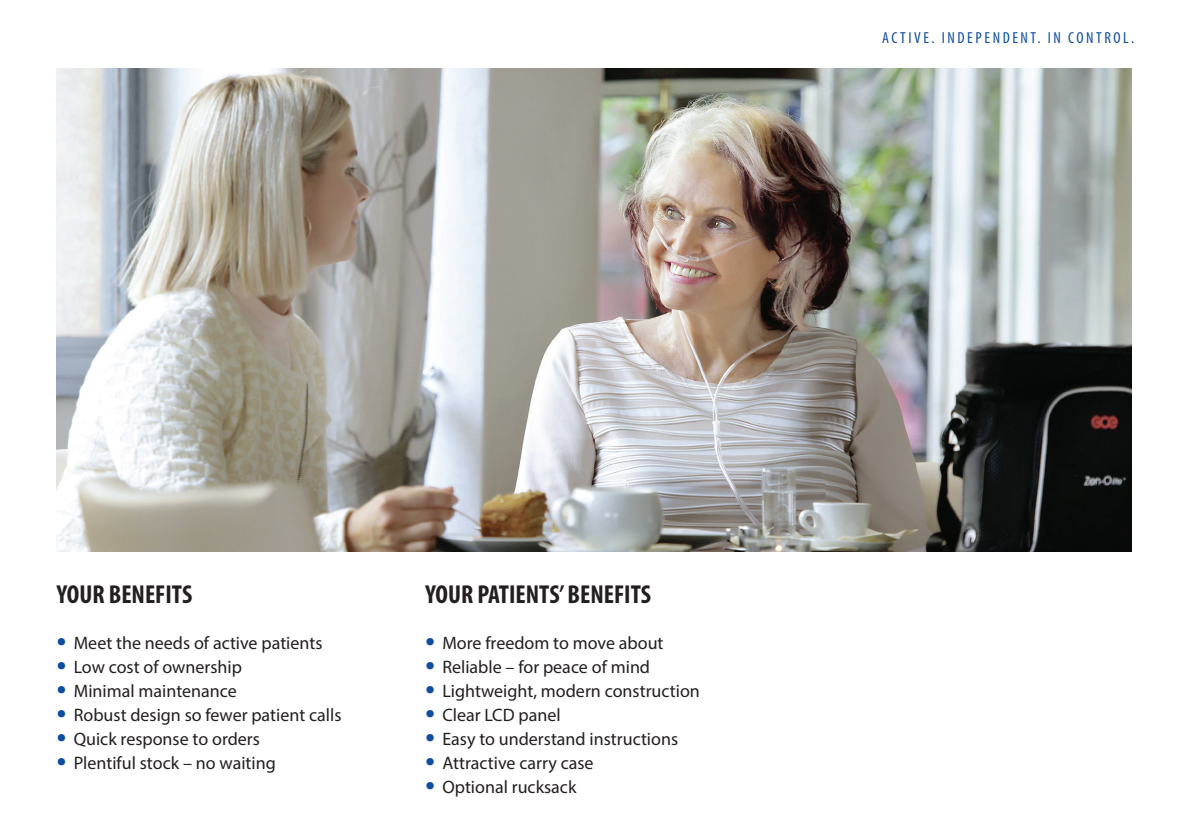
<style>
.page{position:relative;width:1191px;height:840px;background:#fff}
.page>*{position:absolute;margin:0;border:0;box-sizing:border-box;transform-origin:0 0}
.t1{font:700 condensed 26px "Myriad Pro";color:#231f20}
.t2{font:18px "Myriad Pro";color:#231f20}
.t3{font:condensed 16px "Myriad Pro";letter-spacing:.16em;color:#0d4da1}
.s1{font-weight:700;font-size:28px;color:#0d4da1}
</style>
<div class="page">
<img style="left:57px;top:68px;width:1074px;height:483px">
<p class="t3" style="left:882px;top:28px;width:253px">ACTIVE. INDEPENDENT. IN CONTROL.</p>
<h1 class="t1" style="left:57px;top:578px;width:137px">YOUR BENEFITS</h1>
<p class="t2" style="left:57px;top:631px;width:267px"><span class="s1">•</span> Meet the needs of active patients</p>
<p class="t2" style="left:57px;top:655px;width:187px"><span class="s1">•</span> Low cost of ownership</p>
<p class="t2" style="left:57px;top:679px;width:182px"><span class="s1">•</span> Minimal maintenance</p>
<p class="t2" style="left:57px;top:703px;width:286px"><span class="s1">•</span> Robust design so fewer patient calls</p>
<p class="t2" style="left:57px;top:727px;width:205px"><span class="s1">•</span> Quick response to orders</p>
<p class="t2" style="left:57px;top:751px;width:221px"><span class="s1">•</span> Plentiful stock – no waiting</p>
<h1 class="t1" style="left:425px;top:578px;width:227px">YOUR PATIENTS’ BENEFITS</h1>
<p class="t2" style="left:425px;top:631px;width:240px"><span class="s1">•</span> More freedom to move about</p>
<p class="t2" style="left:425px;top:655px;width:226px"><span class="s1">•</span> Reliable – for peace of mind</p>
<p class="t2" style="left:425px;top:679px;width:276px"><span class="s1">•</span> Lightweight, modern construction</p>
<p class="t2" style="left:425px;top:703px;width:137px"><span class="s1">•</span> Clear LCD panel</p>
<p class="t2" style="left:425px;top:727px;width:254px"><span class="s1">•</span> Easy to understand instructions</p>
<p class="t2" style="left:425px;top:751px;width:170px"><span class="s1">•</span> Attractive carry case</p>
<p class="t2" style="left:425px;top:775px;width:153px"><span class="s1">•</span> Optional rucksack</p>
</div>
